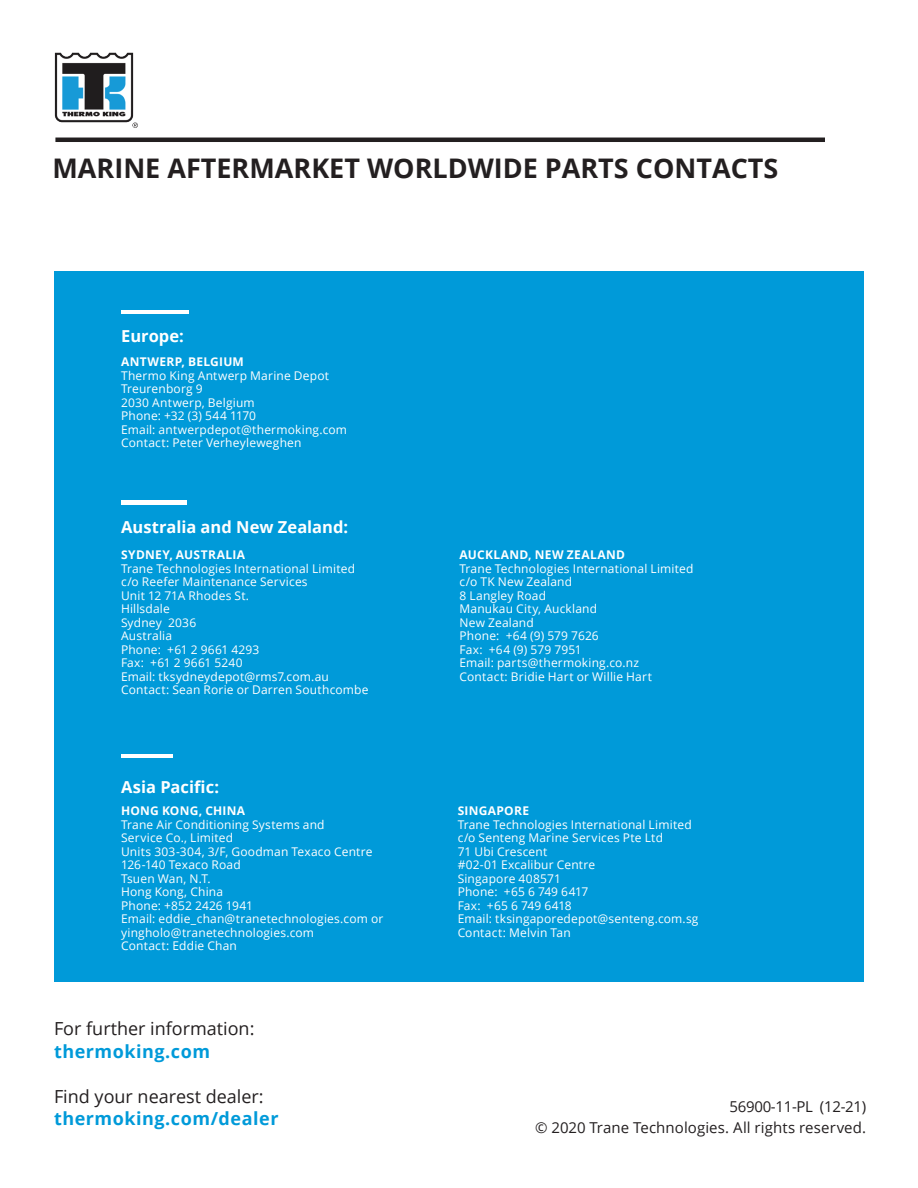
<style>
.page{position:relative;width:918px;height:1188px;background:#fff}
.page>*{position:absolute;margin:0;border:0;box-sizing:border-box;transform-origin:0 0}
.t1{font:700 27px "Open Sans";color:#231f20}
.t2{font:18px "Open Sans";color:#231f20}
.t3{font:700 18px "Open Sans";letter-spacing:.03em;color:#009ad9}
.t4{font:700 16.5px "Open Sans";color:#fff}
.t5{font:15px/21px "Open Sans";letter-spacing:.005em;color:#231f20;text-align:right}
.t6{font:12px/13.5px "Open Sans";letter-spacing:.015em;color:#fff}
.t7{font:700 12px "Open Sans";letter-spacing:.025em;color:#fff}
</style>
<div class="page">
<div style="left:54px;top:271px;width:810px;height:711px;background:#009ad9"></div>
<hr style="left:121px;top:310px;width:68px;height:4px;background:#fff">
<hr style="left:121px;top:501px;width:65px;height:4px;background:#fff">
<hr style="left:122px;top:755px;width:51px;height:3px;background:#fff">
<hr style="left:55px;top:138px;width:770px;height:4px;background:#231f20">
<img style="left:54px;top:52px;width:84px;height:76px">
<h1 class="t1" style="left:52px;top:150px;width:727px">MARINE AFTERMARKET WORLDWIDE PARTS CONTACTS</h1>
<h3 class="t4" style="left:121px;top:324px;width:64px">Europe:</h3>
<p class="t7" style="left:121px;top:353px;width:124px">ANTWERP, BELGIUM</p>
<p class="t6" style="left:121px;top:368px;width:228px">Thermo King Antwerp Marine Depot<br>Treurenborg 9<br>2030 Antwerp, Belgium<br>Phone: +32 (3) 544 1170<br>Email: antwerpdepot@thermoking.com<br>Contact: Peter Verheyleweghen</p>
<h3 class="t4" style="left:121px;top:516px;width:229px">Australia and New Zealand:</h3>
<p class="t7" style="left:121px;top:547px;width:126px">SYDNEY, AUSTRALIA</p>
<p class="t6" style="left:121px;top:562px;width:249px">Trane Technologies International Limited c/o Reefer Maintenance Services<br>Unit 12 71A Rhodes St.<br>Hillsdale<br>Sydney 2036<br>Australia<br>Phone: +61 2 9661 4293<br>Fax: +61 2 9661 5240<br>Email: tksydneydepot@rms7.com.au<br>Contact: Sean Rorie or Darren Southcombe</p>
<h3 class="t4" style="left:121px;top:775px;width:100px">Asia Pacific:</h3>
<p class="t7" style="left:121px;top:803px;width:126px">HONG KONG, CHINA</p>
<p class="t6" style="left:121px;top:818px;width:264px">Trane Air Conditioning Systems and<br>Service Co., Limited<br>Units 303-304, 3/F, Goodman Texaco Centre<br>126-140 Texaco Road<br>Tsuen Wan, N.T.<br>Hong Kong, China<br>Phone: +852 2426 1941<br>Email: eddie_chan@tranetechnologies.com or yingholo@tranetechnologies.com<br>Contact: Eddie Chan</p>
<p class="t7" style="left:460px;top:547px;width:167px">AUCKLAND, NEW ZEALAND</p>
<p class="t6" style="left:460px;top:562px;width:236px">Trane Technologies International Limited c/o TK New Zealand<br>8 Langley Road<br>Manukau City, Auckland<br>New Zealand<br>Phone: +64 (9) 579 7626<br>Fax: +64 (9) 579 7951<br>Email: parts@thermoking.co.nz<br>Contact: Bridie Hart or Willie Hart</p>
<p class="t7" style="left:458px;top:803px;width:73px">SINGAPORE</p>
<p class="t6" style="left:458px;top:818px;width:242px">Trane Technologies International Limited c/o Senteng Marine Services Pte Ltd<br>71 Ubi Crescent<br>#02-01 Excalibur Centre<br>Singapore 408571<br>Phone: +65 6 749 6417<br>Fax: +65 6 749 6418<br>Email: tksingaporedepot@senteng.com.sg<br>Contact: Melvin Tan</p>
<h2 class="t2" style="left:54px;top:1017px;width:202px">For further information:</h2>
<h2 class="t3" style="left:54px;top:1039px;width:158px">thermoking.com</h2>
<h2 class="t2" style="left:54px;top:1084px;width:211px">Find your nearest dealer:</h2>
<h2 class="t3" style="left:54px;top:1106px;width:226px">thermoking.com/dealer</h2>
<p class="t5" style="left:535px;top:1095px;width:333px">56900-11-PL (12-21)<br>© 2020 Trane Technologies. All rights reserved.</p>
</div>
